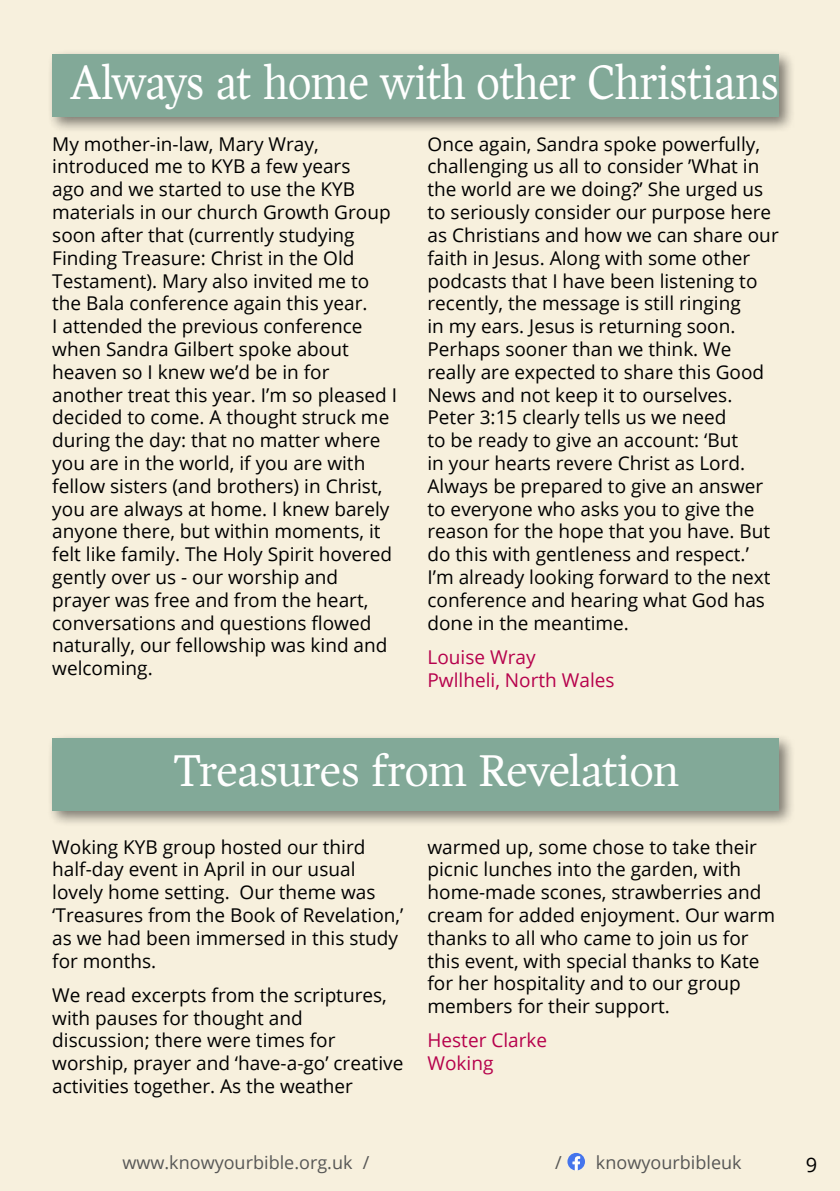
<style>
.page{position:relative;width:840px;height:1191px;background:#fff}
.page>*{position:absolute;margin:0;border:0;box-sizing:border-box;transform-origin:0 0}
.t1{font:300 48.6px "Harfang";letter-spacing:-.01em;color:#fff;scale:.89 1}
.t2{font:300 44.6px "Harfang";letter-spacing:-.01em;color:#fff}
.t3{font:20px "Open Sans";color:#000}
.t4{font:19px/22.8px "Open Sans";color:#000}
.t5{font:19px/22.8px "Open Sans";color:#b6014c}
.t6{font:18px "Open Sans";color:#575756}
</style>
<div class="page">
<div style="left:0;top:0;width:839px;height:1191px;background:#f7f0dd"></div>
<svg style="left:567px;top:1152px;width:17px;height:18px"></svg>
<div style="left:46px;top:732px;width:748px;height:95px;background:#000;opacity:.5"></div>
<div style="left:52px;top:738px;width:726px;height:72px;background:#82a998"></div>
<div style="left:46px;top:48px;width:748px;height:85px;background:#000;opacity:.5"></div>
<div style="left:52px;top:54px;width:726px;height:62px;background:#82a998"></div>
<h1 class="t1" style="left:71px;top:53px;width:797px">Always at home with other Christians</h1>
<p class="t4" style="left:52px;top:132px;width:346px">My mother-in-law, Mary Wray, introduced me to KYB a few years<br>ago and we started to use the KYB materials in our church Growth Group soon after that (currently studying Finding Treasure: Christ in the Old Testament). Mary also invited me to the Bala conference again this year.<br>I attended the previous conference when Sandra Gilbert spoke about heaven so I knew we’d be in for another treat this year. I’m so pleased I decided to come. A thought struck me during the day: that no matter where you are in the world, if you are with fellow sisters (and brothers) in Christ, you are always at home. I knew barely anyone there, but within moments, it felt like family. The Holy Spirit hovered gently over us - our worship and prayer was free and from the heart, conversations and questions flowed naturally, our fellowship was kind and welcoming.</p>
<p class="t4" style="left:427px;top:132px;width:352px">Once again, Sandra spoke powerfully, challenging us all to consider ’What in the world are we doing?’ She urged us to seriously consider our purpose here as Christians and how we can share our faith in Jesus. Along with some other podcasts that I have been listening to recently, the message is still ringing<br>in my ears. Jesus is returning soon.<br>Perhaps sooner than we think. We really are expected to share this Good News and not keep it to ourselves.<br>Peter 3:15 clearly tells us we need<br>to be ready to give an account: ‘But<br>in your hearts revere Christ as Lord.<br>Always be prepared to give an answer to everyone who asks you to give the reason for the hope that you have. But do this with gentleness and respect.’ I’m already looking forward to the next conference and hearing what God has done in the meantime.</p>
<p class="t5" style="left:427px;top:645px;width:188px">Louise Wray<br>Pwllheli, North Wales</p>
<h2 class="t2" style="left:174px;top:743px;width:506px">Treasures from Revelation</h2>
<p class="t4" style="left:52px;top:834px;width:352px">Woking KYB group hosted our third half-day event in April in our usual lovely home setting. Our theme was ‘Treasures from the Book of Revelation,’ as we had been immersed in this study for months.</p>
<p class="t4" style="left:52px;top:983px;width:352px">We read excerpts from the scriptures, with pauses for thought and discussion; there were times for worship, prayer and ‘have-a-go’ creative activities together. As the weather</p>
<p class="t4" style="left:427px;top:834px;width:349px">warmed up, some chose to take their picnic lunches into the garden, with home-made scones, strawberries and cream for added enjoyment. Our warm thanks to all who came to join us for this event, with special thanks to Kate for her hospitality and to our group members for their support.</p>
<p class="t5" style="left:427px;top:1028px;width:121px">Hester Clarke<br>Woking</p>
<p class="t6" style="left:122px;top:1149px;width:248px">www.knowyourbible.org.uk /</p>
<p class="t6" style="left:554px;top:1149px;width:8px">/</p>
<p class="t6" style="left:595px;top:1149px;width:147px">knowyourbibleuk</p>
<p class="t3" style="left:805px;top:1150px;width:13px">9</p>
</div>
